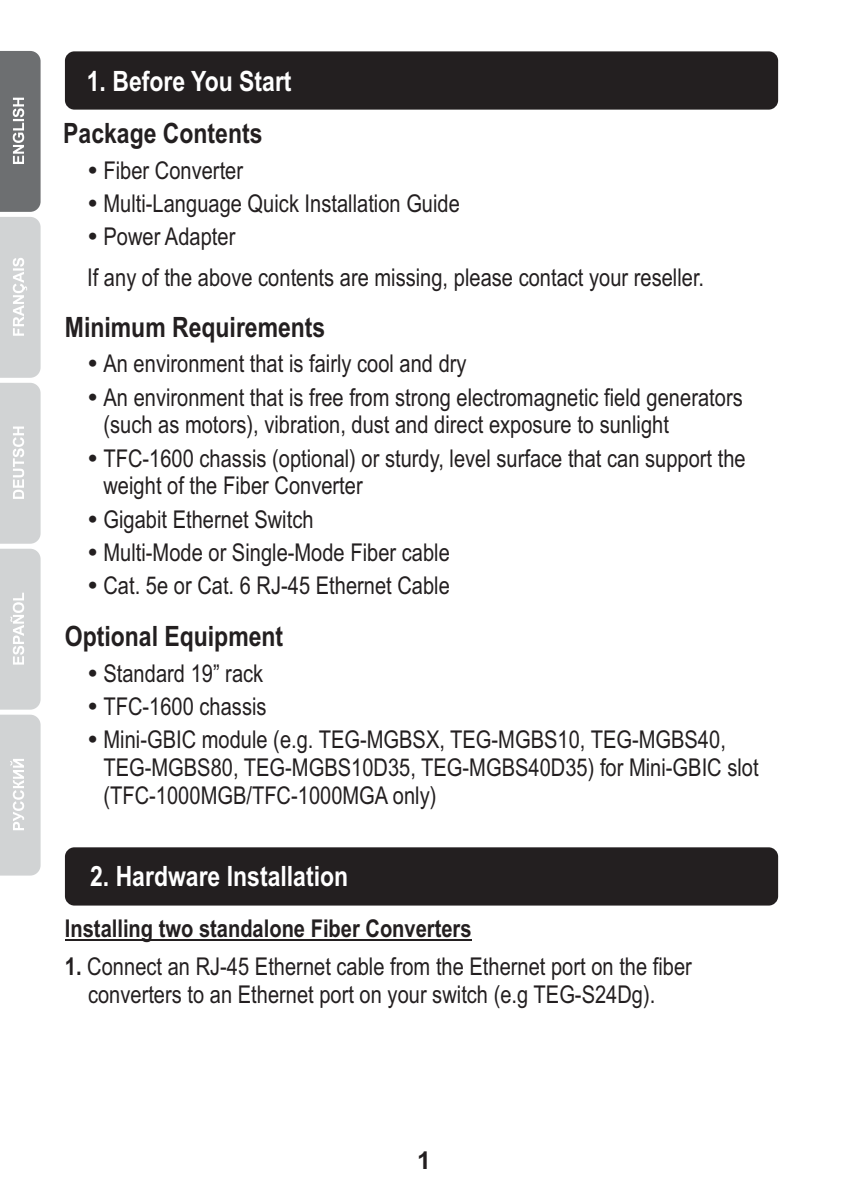
<style>
.page{position:relative;width:844px;height:1191px;background:#fff}
.page>*{position:absolute;margin:0;border:0;box-sizing:border-box;transform-origin:0 0}
.t1{font:700 28px "Arial Narrow";color:#231f20}
.t2{font:700 28px "Arial Narrow";color:#fff}
.t3{font:24.5px/27.7px "Arial Narrow";color:#231f20}
.t4{font:700 24.5px "Arial Narrow";color:#231f20}
.t5{font:700 24.5px "Arial";color:#231f20}
.s1{font-weight:700}
</style>
<div class="page">
<svg style="left:0;top:51px;width:41px;height:824px;background:#c3c4c5"></svg>
<div style="left:65px;top:51px;width:713px;height:59px;background:#231f20;border-radius:9px"></div>
<div style="left:65px;top:847px;width:713px;height:58px;background:#231f20;border-radius:9px"></div>
<hr style="left:65px;top:939px;width:406px;height:1px;background:#231f20">
<p class="t2" style="left:87px;top:70px;width:206px">1. Before You Start</p>
<p class="t1" style="left:63px;top:123px;width:201px">Package Contents</p>
<p class="t3" style="left:103px;top:158px;width:141px">Fiber Converter</p>
<p class="t3" style="left:103px;top:189px;width:358px;line-height:33.2px">Multi-Language Quick Installation Guide<br>Power Adapter</p>
<p class="t3" style="left:87px;top:266px;width:618px">If any of the above contents are missing, please contact your reseller.</p>
<p class="t1" style="left:65px;top:317px;width:262px">Minimum Requirements</p>
<p class="t3" style="left:103px;top:352px;width:364px">An environment that is fairly cool and dry</p>
<p class="t3" style="left:103px;top:385px;width:640px">An environment that is free from strong electromagnetic field generators (such as motors), vibration, dust and direct exposure to sunlight</p>
<p class="t3" style="left:103px;top:446px;width:643px">TFC-1600 chassis (optional) or sturdy, level surface that can support the weight of the Fiber Converter</p>
<p class="t3" style="left:103px;top:505px;width:348px;line-height:33.2px">Gigabit Ethernet Switch<br>Multi-Mode or Single-Mode Fiber cable<br>Cat. 5e or Cat. 6 RJ-45 Ethernet Cable</p>
<p class="t1" style="left:65px;top:625px;width:220px">Optional Equipment</p>
<p class="t3" style="left:103px;top:661px;width:161px">Standard 19” rack</p>
<p class="t3" style="left:103px;top:692px;width:623px;line-height:33.2px">TFC-1600 chassis<br>Mini-GBIC module (e.g. TEG-MGBSX, TEG-MGBS10, TEG-MGBS40,</p>
<p class="t3" style="left:103px;top:756px;width:656px">TEG-MGBS80, TEG-MGBS10D35, TEG-MGBS40D35) for Mini-GBIC slot (TFC-1000MGB/TFC-1000MGA only)</p>
<p class="t2" style="left:90px;top:866px;width:259px">2. Hardware Installation</p>
<p class="t4" style="left:65px;top:919px;width:408px">Installing two standalone Fiber Converters</p>
<p class="t3" style="left:65px;top:955px;width:628px;text-align:center"><span class="s1">1.</span> Connect an RJ-45 Ethernet cable from the Ethernet port on the fiber converters to an Ethernet port on your switch (e.g TEG-S24Dg).</p>
<p class="t5" style="left:417px;top:1151px;width:15px">1</p>
</div>
